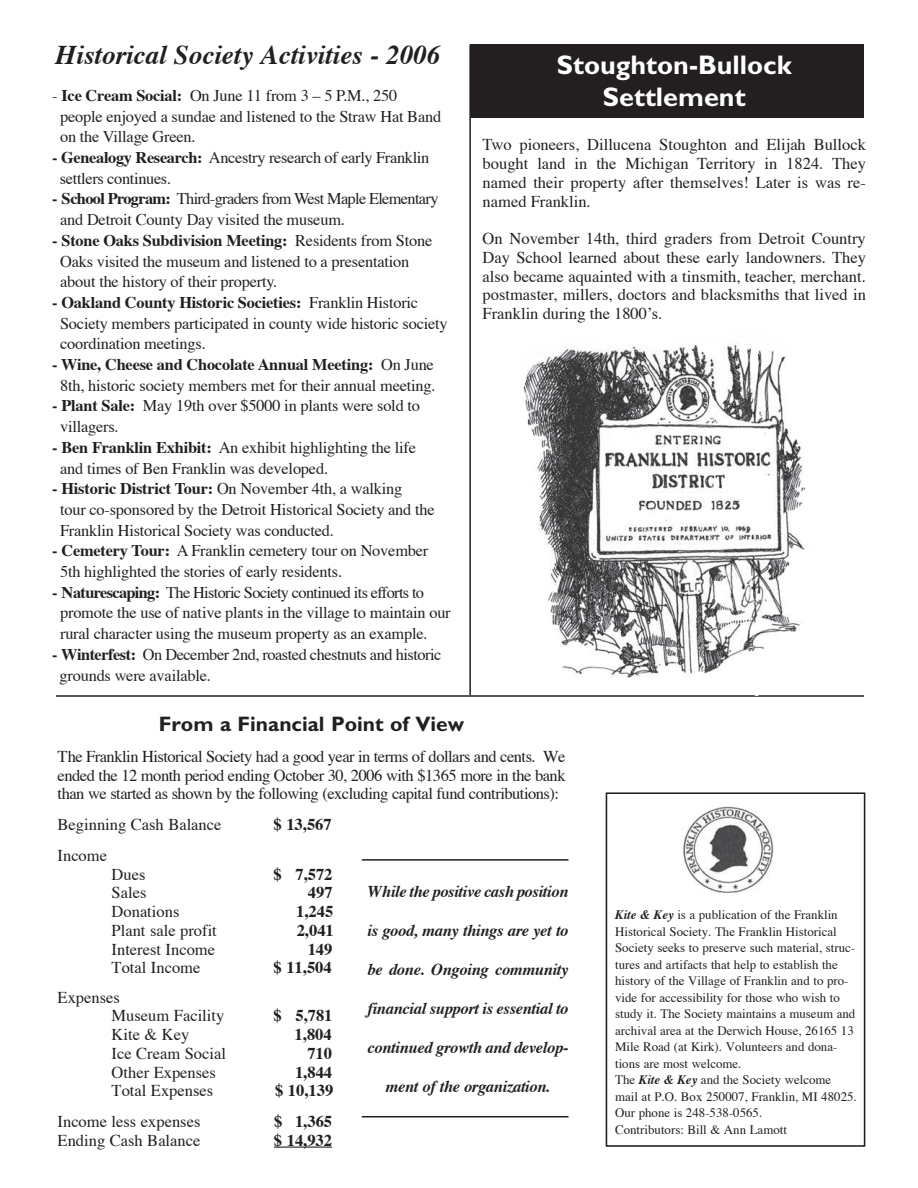
<style>
.page{position:relative;width:918px;height:1188px;background:#fff}
.page>*{position:absolute;margin:0;border:0;box-sizing:border-box;transform-origin:0 0}
.t1{font:italic 700 27px "Times";color:#231f20}
.t2{font:700 27px/32.4px "Gill Sans";color:#fff;text-align:center}
.t3{font:700 21px "Gill Sans";color:#231f20}
.t4{font:16.5px/18.8px "Times";color:#231f20;text-align:justify}
.t5{font:italic 700 16.5px "Times";letter-spacing:-.02em;color:#231f20}
.t6{font:700 16.5px "Times";color:#231f20}
.t7{font:16.35px/20.7px "Times";letter-spacing:-.01em;color:#231f20}
.t8{font:16.35px/20.7px "Times";letter-spacing:-.04em;color:#231f20}
.t9{font:16.35px/20.7px "Times";letter-spacing:-.03em;color:#231f20}
.t10{font:12.9px/16.5px "Times";color:#231f20}
.s1{font-weight:700}
.s2{font-weight:700;font-style:italic}
</style>
<div class="page">
<div style="left:471px;top:45px;width:393px;height:73px;background:#231f20"></div>
<div style="left:606px;top:792px;width:259px;height:355px;border:2px solid #231f20"></div>
<img style="left:683px;top:806px;width:91px;height:87px">
<hr style="left:274px;top:1147px;width:58px;height:1px;background:#231f20">
<hr style="left:362px;top:859px;width:206px;height:2px;background:#231f20">
<hr style="left:362px;top:1116px;width:206px;height:2px;background:#231f20">
<hr style="left:56px;top:695px;width:808px;height:2px;background:#231f20">
<hr style="left:469px;top:45px;width:2px;height:650px;background:#231f20">
<img style="left:523px;top:343px;width:283px;height:335px">
<h1 class="t1" style="left:56px;top:38px;width:387px">Historical Society Activities - 2006</h1>
<h1 class="t2" style="left:557px;top:48px;width:236px">Stoughton-Bullock<br>Settlement</h1>
<p class="t4" style="left:483px;top:136px;width:385px">Two pioneers, Dillucena Stoughton and Elijah Bullock bought land in the Michigan Territory in 1824. They named their property after themselves! Later is was re&shy;named Franklin.</p>
<p class="t4" style="left:483px;top:230px;width:385px">On November 14th, third graders from Detroit Country Day School learned about these early landowners. They also became aquainted with a tinsmith, teacher, merchant. postmaster, millers, doctors and blacksmiths that lived in Franklin during the 1800’s.</p>
<p class="t7" style="left:60px;top:86px;width:383px;text-indent:-8px">- <span class="s1">Ice Cream Social:</span> On June 11 from 3 – 5 P.M., 250 people enjoyed a sundae and listened to the Straw Hat Band on the Village Green.</p>
<p class="t7" style="left:60px;top:148px;width:371px;text-indent:-8px"><span class="s1">- Genealogy Research:</span> Ancestry research of early Franklin settlers continues.</p>
<p class="t8" style="left:60px;top:190px;width:380px;text-indent:-8px"><span class="s1">- School Program:</span> Third-graders from West Maple Elementary and Detroit County Day visited the museum.</p>
<p class="t7" style="left:60px;top:231px;width:374px;text-indent:-8px"><span class="s1">- Stone Oaks Subdivision Meeting:</span> Residents from Stone<br>Oaks visited the museum and listened to a presentation about the history of their property.</p>
<p class="t7" style="left:60px;top:293px;width:389px;text-indent:-8px"><span class="s1">- Oakland County Historic Societies:</span> Franklin Historic<br>Society members participated in county wide historic society coordination meetings.</p>
<p class="t7" style="left:52px;top:355px;width:385px;text-align:center"><span class="s1">- Wine, Cheese and Chocolate Annual Meeting:</span> On June<br>8th, historic society members met for their annual meeting.</p>
<p class="t7" style="left:60px;top:397px;width:361px;text-indent:-8px"><span class="s1">- Plant Sale:</span> May 19th over $5000 in plants were sold to villagers.</p>
<p class="t7" style="left:60px;top:438px;width:357px;text-indent:-8px"><span class="s1">- Ben Franklin Exhibit:</span> An exhibit highlighting the life and times of Ben Franklin was developed.</p>
<p class="t7" style="left:60px;top:479px;width:376px;text-indent:-8px"><span class="s1">- Historic District Tour:</span> On November 4th, a walking<br>tour co-sponsored by the Detroit Historical Society and the<br>Franklin Historical Society was conducted.</p>
<p class="t7" style="left:60px;top:541px;width:370px;text-indent:-8px"><span class="s1">- Cemetery Tour:</span> A Franklin cemetery tour on November<br>5th highlighted the stories of early residents.</p>
<p class="t7" style="left:60px;top:583px;width:392px;text-indent:-8px"><span class="s1">- Naturescaping:</span> The Historic Society continued its efforts to promote the use of native plants in the village to maintain our rural character using the museum property as an example.</p>
<p class="t9" style="left:60px;top:645px;width:383px;text-indent:-7px"><span class="s1">- Winterfest:</span> On December 2nd, roasted chestnuts and historic grounds were available.</p>
<p class="t3" style="left:159px;top:712px;width:307px">From a Financial Point of View</p>
<p class="t4" style="left:58px;top:748px;width:510px">The Franklin Historical Society had a good year in terms of dollars and cents. We ended the 12 month period ending October 30, 2006 with $1365 more in the bank than we started as shown by the following (excluding capital fund contributions):</p>
<p class="t4" style="left:58px;top:816px;width:165px">Beginning Cash Balance</p>
<p class="t6" style="left:274px;top:814px;width:60px">$ 13,567</p>
<p class="t4" style="left:58px;top:847px;width:51px">Income</p>
<p class="t4" style="left:112px;top:866px;width:35px">Dues</p>
<p class="t6" style="left:274px;top:863px;width:60px">$ 7,572</p>
<p class="t4" style="left:112px;top:885px;width:36px">Sales</p>
<p class="t6" style="left:308px;top:882px;width:26px">497</p>
<p class="t4" style="left:112px;top:903px;width:69px">Donations</p>
<p class="t6" style="left:296px;top:901px;width:39px">1,245</p>
<p class="t4" style="left:112px;top:922px;width:107px">Plant sale profit</p>
<p class="t6" style="left:297px;top:919px;width:39px">2,041</p>
<p class="t4" style="left:112px;top:941px;width:105px">Interest Income</p>
<p class="t6" style="left:308px;top:938px;width:26px">149</p>
<p class="t4" style="left:112px;top:960px;width:90px">Total Income</p>
<p class="t6" style="left:274px;top:957px;width:60px">$ 11,504</p>
<p class="t4" style="left:112px;top:989px;width:114px;text-indent:-54px">Expenses<br>Museum Facility</p>
<p class="t5" style="left:368px;top:881px;width:203px">While the positive cash position</p>
<p class="t5" style="left:368px;top:920px;width:202px">is good, many things are yet to</p>
<p class="t5" style="left:368px;top:959px;width:202px">be done. Ongoing community</p>
<p class="t5" style="left:368px;top:998px;width:203px">financial support is essential to</p>
<p class="t5" style="left:368px;top:1037px;width:203px">continued growth and develop-</p>
<p class="t5" style="left:386px;top:1076px;width:166px">ment of the organization.</p>
<p class="t10" style="left:615px;top:907px;width:243px"><span class="s2">Kite &amp; Key</span> is a publication of the Franklin Historical Society. The Franklin Historical Society seeks to preserve such material, struc&shy;tures and artifacts that help to establish the history of the Village of Franklin and to pro&shy;vide for accessibility for those who wish to study it. The Society maintains a museum and archival area at the Derwich House, 26165 13<br>Mile Road (at Kirk). Volunteers and dona&shy;tions are most welcome.<br>The <span class="s2">Kite &amp; Key</span> and the Society welcome mail at P.O. Box 250007, Franklin, MI 48025.<br>Our phone is 248-538-0565.<br>Contributors: Bill &amp; Ann Lamott</p>
<p class="t6" style="left:274px;top:1005px;width:60px">$ 5,781</p>
<p class="t4" style="left:112px;top:1026px;width:79px">Kite &amp; Key</p>
<p class="t6" style="left:295px;top:1024px;width:39px">1,804</p>
<p class="t4" style="left:112px;top:1045px;width:116px">Ice Cream Social</p>
<p class="t6" style="left:307px;top:1042px;width:26px">710</p>
<p class="t4" style="left:112px;top:1064px;width:106px">Other Expenses</p>
<p class="t6" style="left:295px;top:1061px;width:39px">1,844</p>
<p class="t4" style="left:112px;top:1082px;width:103px">Total Expenses</p>
<p class="t6" style="left:275px;top:1080px;width:60px">$ 10,139</p>
<p class="t4" style="left:58px;top:1113px;width:144px">Income less expenses</p>
<p class="t6" style="left:274px;top:1111px;width:60px">$ 1,365</p>
<p class="t4" style="left:58px;top:1132px;width:144px">Ending Cash Balance</p>
<p class="t6" style="left:274px;top:1129px;width:60px">$ 14,932</p>
</div>
